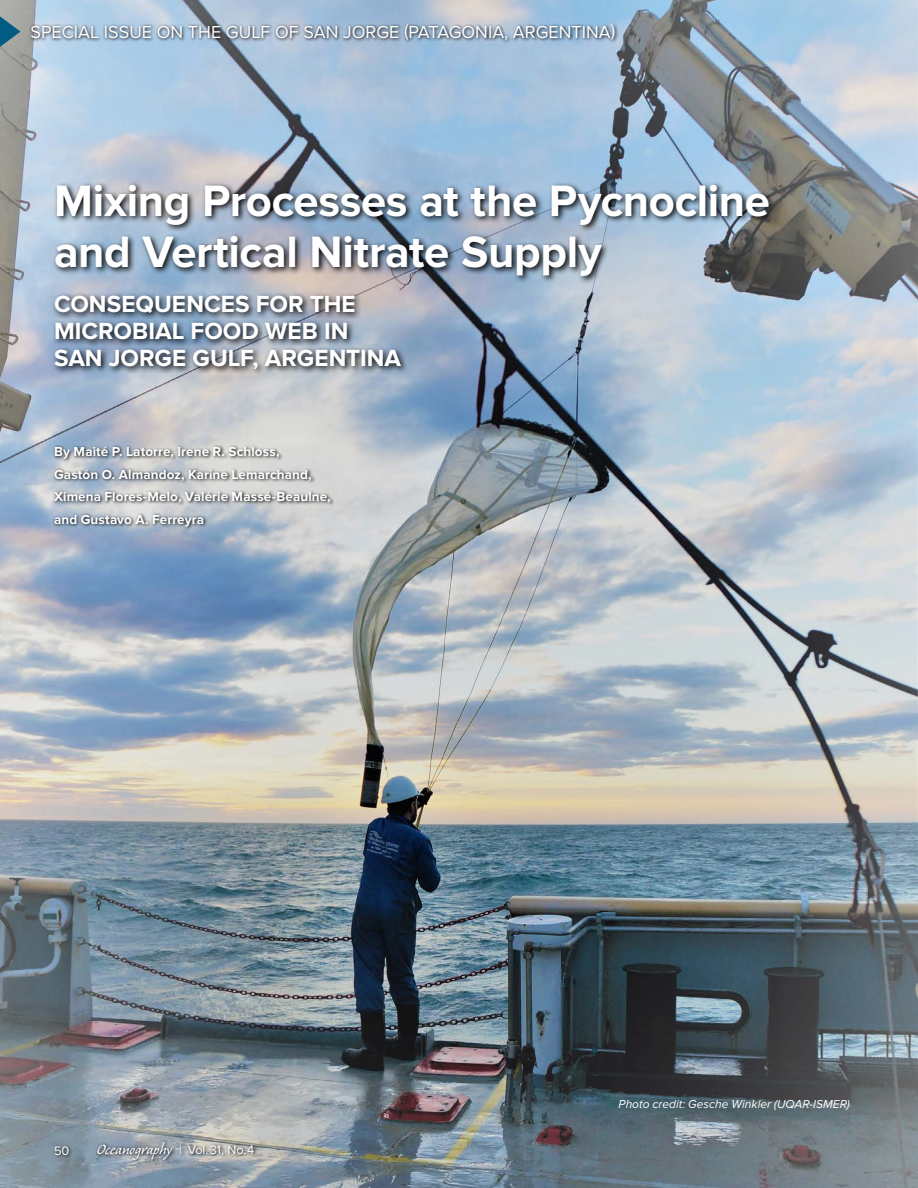
<style>
.page{position:relative;width:918px;height:1188px;background:#fff}
.page>*{position:absolute;margin:0;border:0;box-sizing:border-box;transform-origin:0 0}
.t1{font:700 45.6px/51px "Proxima Nova";letter-spacing:-.01em;color:#fff}
.t2{font:700 24.3px/27px "Proxima Nova";color:#fff}
.t3{font:18.75px "Caliban Std";color:#fff}
.t4{font:18px "Proxima Nova";color:#fff}
.t5{font:700 13.5px/22.5px "Proxima Nova";letter-spacing:.01em;color:#fff}
.t6{font:12.75px "Proxima Nova";color:#fff}
.t7{font:italic 12px "Proxima Nova";color:#fff}
.s1{font-family:"Proxima Nova";font-size:12.75px}
</style>
<div class="page">
<img style="left:0;top:0;width:918px;height:1188px">
<svg style="left:29px;top:22px;width:590px;height:23px;background:#8ea3b7"></svg>
<svg style="left:0;top:16px;width:21px;height:31px"></svg>
<svg style="left:51px;top:181px;width:726px;height:197px;background:#8795a6"></svg>
<svg style="left:52px;top:444px;width:283px;height:87px;background:#abb0b5"></svg>
<svg style="left:95px;top:1140px;width:164px;height:24px;background:#93999e"></svg>
<svg style="left:53px;top:1144px;width:20px;height:15px"></svg>
<h3 class="t4" style="left:30px;top:21px;width:586px">SPECIAL ISSUE ON THE GULF OF SAN JORGE (PATAGONIA, ARGENTINA)</h3>
<h1 class="t1" style="left:54px;top:177px;width:718px">Mixing Processes at the Pycnocline and Vertical Nitrate Supply</h1>
<h2 class="t2" style="left:54px;top:291px;width:349px">CONSEQUENCES FOR THE<br>MICROBIAL FOOD WEB IN<br>SAN JORGE GULF, ARGENTINA</h2>
<p class="t5" style="left:54px;top:441px;width:278px">By Maité P. Latorre, Irene R. Schloss,<br>Gastón O. Almandoz, Karine Lemarchand, Ximena Flores-Melo, Valérie Massé-Beaulne, and Gustavo A. Ferreyra</p>
<p class="t6" style="left:54px;top:1143px;width:17px">50</p>
<h3 class="t3" style="left:97px;top:1140px;width:159px">Oceanography <span class="s1">| Vol.31, No.4</span></h3>
<p class="t7" style="left:619px;top:1097px;width:233px">Photo credit: Gesche Winkler (UQAR-ISMER)</p>
</div>
